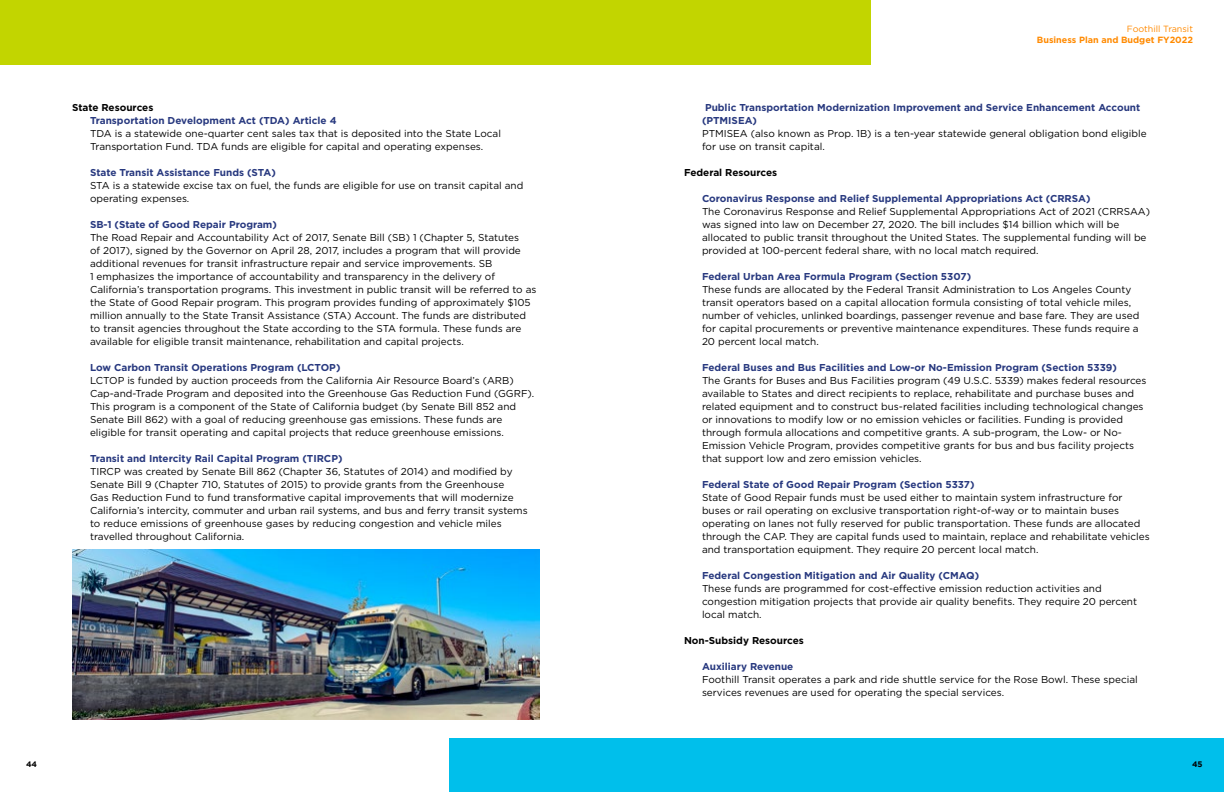
<style>
.page{position:relative;width:1224px;height:792px;background:#fff}
.page>*{position:absolute;margin:0;border:0;box-sizing:border-box;transform-origin:0 0}
.t1{font:10px/13px "Gotham";color:#000}
.t2{font:700 10px/13px "Gotham";color:#28397f}
.t3{font:700 10px "Gotham";color:#000}
.t4{font:700 9px "Gotham";color:#ff8a00}
.t5{font:9px "Gotham";color:#ff8a00}
.t6{font:700 8px "Gotham";color:#000}
</style>
<div class="page">
<img style="left:72px;top:549px;width:468px;height:171px">
<div style="left:0;top:0;width:870px;height:65px;background:#c2d500"></div>
<div style="left:449px;top:738px;width:775px;height:54px;background:#00bfeb"></div>
<p class="t3" style="left:72px;top:101px;width:83px">State Resources</p>
<p class="t2" style="left:90px;top:114px;width:248px">Transportation Development Act (TDA) Article 4</p>
<p class="t1" style="left:90px;top:127px;width:413px">TDA is a statewide one-quarter cent sales tax that is deposited into the State Local<br>Transportation Fund. TDA funds are eligible for capital and operating expenses.</p>
<p class="t2" style="left:90px;top:166px;width:187px">State Transit Assistance Funds (STA)</p>
<p class="t1" style="left:90px;top:179px;width:435px">STA is a statewide excise tax on fuel, the funds are eligible for use on transit capital and operating expenses.</p>
<p class="t2" style="left:90px;top:218px;width:188px">SB-1 (State of Good Repair Program)</p>
<p class="t1" style="left:90px;top:231px;width:448px">The Road Repair and Accountability Act of 2017, Senate Bill (SB) 1 (Chapter 5, Statutes<br>of 2017), signed by the Governor on April 28, 2017, includes a program that will provide additional revenues for transit infrastructure repair and service improvements. SB<br>1 emphasizes the importance of accountability and transparency in the delivery of California’s transportation programs. This investment in public transit will be referred to as the State of Good Repair program. This program provides funding of approximately $105 million annually to the State Transit Assistance (STA) Account. The funds are distributed to transit agencies throughout the State according to the STA formula. These funds are available for eligible transit maintenance, rehabilitation and capital projects.</p>
<p class="t2" style="left:90px;top:361px;width:252px">Low Carbon Transit Operations Program (LCTOP)</p>
<p class="t1" style="left:90px;top:374px;width:446px">LCTOP is funded by auction proceeds from the California Air Resource Board’s (ARB)<br>Cap-and-Trade Program and deposited into the Greenhouse Gas Reduction Fund (GGRF).<br>This program is a component of the State of California budget (by Senate Bill 852 and Senate Bill 862) with a goal of reducing greenhouse gas emissions. These funds are eligible for transit operating and capital projects that reduce greenhouse emissions.</p>
<p class="t2" style="left:90px;top:452px;width:254px">Transit and Intercity Rail Capital Program (TIRCP)</p>
<p class="t1" style="left:90px;top:465px;width:439px">TIRCP was created by Senate Bill 862 (Chapter 36, Statutes of 2014) and modified by Senate Bill 9 (Chapter 710, Statutes of 2015) to provide grants from the Greenhouse<br>Gas Reduction Fund to fund transformative capital improvements that will modernize California’s intercity, commuter and urban rail systems, and bus and ferry transit systems to reduce emissions of greenhouse gases by reducing congestion and vehicle miles travelled throughout California.</p>
<p class="t5" style="left:1127px;top:23px;width:68px">Foothill Transit</p>
<p class="t4" style="left:1037px;top:34px;width:158px">Business Plan and Budget FY2022</p>
<p class="t2" style="left:702px;top:101px;width:440px;text-indent:3px">Public Transportation Modernization Improvement and Service Enhancement Account (PTMISEA)</p>
<p class="t1" style="left:702px;top:127px;width:446px">PTMISEA (also known as Prop. 1B) is a ten-year statewide general obligation bond eligible for use on transit capital.</p>
<p class="t3" style="left:684px;top:166px;width:95px">Federal Resources</p>
<p class="t2" style="left:702px;top:192px;width:390px">Coronavirus Response and Relief Supplemental Appropriations Act (CRRSA)</p>
<p class="t1" style="left:702px;top:205px;width:450px">The Coronavirus Response and Relief Supplemental Appropriations Act of 2021 (CRRSAA) was signed into law on December 27, 2020. The bill includes $14 billion which will be allocated to public transit throughout the United States. The supplemental funding will be provided at 100-percent federal share, with no local match required.</p>
<p class="t2" style="left:702px;top:270px;width:271px">Federal Urban Area Formula Program (Section 5307)</p>
<p class="t1" style="left:702px;top:283px;width:439px">These funds are allocated by the Federal Transit Administration to Los Angeles County transit operators based on a capital allocation formula consisting of total vehicle miles, number of vehicles, unlinked boardings, passenger revenue and base fare. They are used for capital procurements or preventive maintenance expenditures. These funds require a 20 percent local match.</p>
<p class="t2" style="left:702px;top:361px;width:416px">Federal Buses and Bus Facilities and Low-or No-Emission Program (Section 5339)</p>
<p class="t1" style="left:702px;top:374px;width:446px">The Grants for Buses and Bus Facilities program (49 U.S.C. 5339) makes federal resources available to States and direct recipients to replace, rehabilitate and purchase buses and related equipment and to construct bus-related facilities including technological changes or innovations to modify low or no emission vehicles or facilities. Funding is provided through formula allocations and competitive grants. A sub-program, the Low- or No-Emission Vehicle Program, provides competitive grants for bus and bus facility projects that support low and zero emission vehicles.</p>
<p class="t2" style="left:702px;top:478px;width:274px">Federal State of Good Repair Program (Section 5337)</p>
<p class="t1" style="left:702px;top:491px;width:449px">State of Good Repair funds must be used either to maintain system infrastructure for buses or rail operating on exclusive transportation right-of-way or to maintain buses operating on lanes not fully reserved for public transportation. These funds are allocated through the CAP. They are capital funds used to maintain, replace and rehabilitate vehicles and transportation equipment. They require 20 percent local match.</p>
<p class="t2" style="left:702px;top:569px;width:279px">Federal Congestion Mitigation and Air Quality (CMAQ)</p>
<p class="t1" style="left:702px;top:582px;width:437px">These funds are programmed for cost-effective emission reduction activities and congestion mitigation projects that provide air quality benefits. They require 20 percent local match.</p>
<p class="t3" style="left:684px;top:634px;width:121px">Non-Subsidy Resources</p>
<p class="t2" style="left:702px;top:660px;width:93px">Auxiliary Revenue</p>
<p class="t1" style="left:702px;top:673px;width:437px">Foothill Transit operates a park and ride shuttle service for the Rose Bowl. These special services revenues are used for operating the special services.</p>
<p class="t6" style="left:26px;top:759px;width:13px">44</p>
<p class="t6" style="left:1192px;top:759px;width:12px">45</p>
</div>
